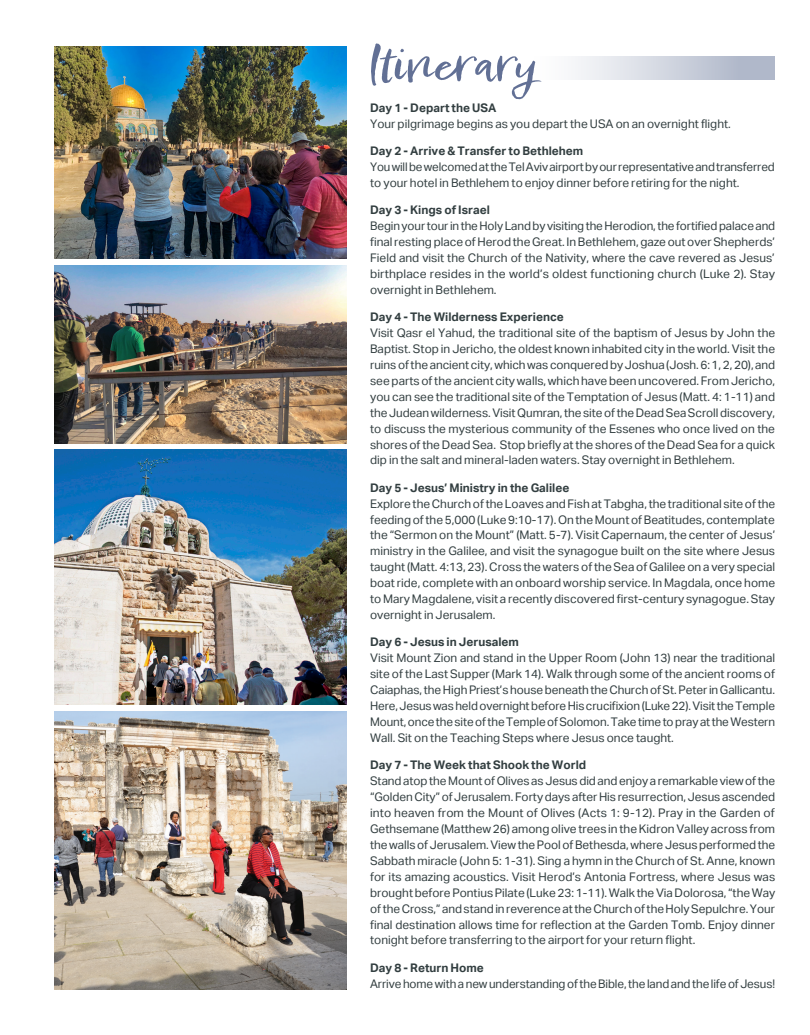
<style>
.page{position:relative;width:810px;height:1035px;background:#fff}
.page>*{position:absolute;margin:0;border:0;box-sizing:border-box;transform-origin:0 0}
.t1{font:48.75px "Epicursive Script";color:#627095;scale:1.15 1}
.t2{font:11.88px/15.9px "Aktiv Grotesk";color:#323e40;text-align:justify}
.t3{font:700 11.88px "Aktiv Grotesk";color:#323e40}
</style>
<div class="page">
<img style="left:54px;top:711px;width:292px;height:279px">
<img style="left:54px;top:46px;width:292px;height:212px">
<img style="left:54px;top:265px;width:292px;height:178px">
<img style="left:54px;top:450px;width:292px;height:255px">
<div style="left:524px;top:56px;width:251px;height:23px;background:linear-gradient(to right,#fff,#a8b1c5)"></div>
<h1 class="t1" style="left:365px;top:33px;width:151px">Itinerary</h1>
<p class="t3" style="left:370px;top:101px;width:128px">Day 1 - Depart the USA</p>
<p class="t2" style="left:370px;top:116px;width:362px">Your pilgrimage begins as you depart the USA on an overnight flight.</p>
<p class="t3" style="left:370px;top:144px;width:215px">Day 2 - Arrive &amp; Transfer to Bethlehem</p>
<p class="t2" style="left:370px;top:159px;width:406px">You will be welcomed at the Tel Aviv airport by our representative and transferred to your hotel in Bethlehem to enjoy dinner before retiring for the night.</p>
<p class="t3" style="left:370px;top:203px;width:121px">Day 3 - Kings of Israel</p>
<p class="t2" style="left:370px;top:218px;width:407px">Begin your tour in the Holy Land by visiting the Herodion, the fortified palace and final resting place of Herod the Great. In Bethlehem, gaze out over Shepherds’ Field and visit the Church of the Nativity, where the cave revered as Jesus’ birthplace resides in the world’s oldest functioning church (Luke 2). Stay overnight in Bethlehem.</p>
<p class="t3" style="left:370px;top:310px;width:195px">Day 4 - The Wilderness Experience</p>
<p class="t2" style="left:370px;top:325px;width:407px">Visit Qasr el Yahud, the traditional site of the baptism of Jesus by John the Baptist. Stop in Jericho, the oldest known inhabited city in the world. Visit the ruins of the ancient city, which was conquered by Joshua (Josh. 6: 1, 2, 20), and see parts of the ancient city walls, which have been uncovered. From Jericho, you can see the traditional site of the Temptation of Jesus (Matt. 4: 1-11) and the Judean wilderness. Visit Qumran, the site of the Dead Sea Scroll discovery, to discuss the mysterious community of the Essenes who once lived on the shores of the Dead Sea. Stop briefly at the shores of the Dead Sea for a quick dip in the salt and mineral-laden waters. Stay overnight in Bethlehem.</p>
<p class="t3" style="left:370px;top:481px;width:201px">Day 5 - Jesus’ Ministry in the Galilee</p>
<p class="t2" style="left:370px;top:496px;width:407px">Explore the Church of the Loaves and Fish at Tabgha, the traditional site of the feeding of the 5,000 (Luke 9:10-17). On the Mount of Beatitudes, contemplate the “Sermon on the Mount” (Matt. 5-7). Visit Capernaum, the center of Jesus’ ministry in the Galilee, and visit the synagogue built on the site where Jesus taught (Matt. 4:13, 23). Cross the waters of the Sea of Galilee on a very special boat ride, complete with an onboard worship service. In Magdala, once home to Mary Magdalene, visit a recently discovered first-century synagogue. Stay overnight in Jerusalem.</p>
<p class="t3" style="left:370px;top:635px;width:150px">Day 6 - Jesus in Jerusalem</p>
<p class="t2" style="left:370px;top:650px;width:407px">Visit Mount Zion and stand in the Upper Room (John 13) near the traditional site of the Last Supper (Mark 14). Walk through some of the ancient rooms of Caiaphas, the High Priest’s house beneath the Church of St. Peter in Gallicantu.<br>Here, Jesus was held overnight before His crucifixion (Luke 22). Visit the Temple Mount, once the site of the Temple of Solomon. Take time to pray at the Western Wall. Sit on the Teaching Steps where Jesus once taught.</p>
<p class="t3" style="left:370px;top:758px;width:218px">Day 7 - The Week that Shook the World</p>
<p class="t2" style="left:370px;top:773px;width:407px">Stand atop the Mount of Olives as Jesus did and enjoy a remarkable view of the “Golden City” of Jerusalem. Forty days after His resurrection, Jesus ascended into heaven from the Mount of Olives (Acts 1: 9-12). Pray in the Garden of Gethsemane (Matthew 26) among olive trees in the Kidron Valley across from the walls of Jerusalem. View the Pool of Bethesda, where Jesus performed the Sabbath miracle (John 5: 1-31). Sing a hymn in the Church of St. Anne, known for its amazing acoustics. Visit Herod’s Antonia Fortress, where Jesus was brought before Pontius Pilate (Luke 23: 1-11). Walk the Via Dolorosa, “the Way of the Cross,” and stand in reverence at the Church of the Holy Sepulchre. Your final destination allows time for reflection at the Garden Tomb. Enjoy dinner tonight before transferring to the airport for your return flight.</p>
<p class="t3" style="left:370px;top:961px;width:115px">Day 8 - Return Home</p>
<p class="t2" style="left:370px;top:976px;width:406px">Arrive home with a new understanding of the Bible, the land and the life of Jesus!</p>
</div>
